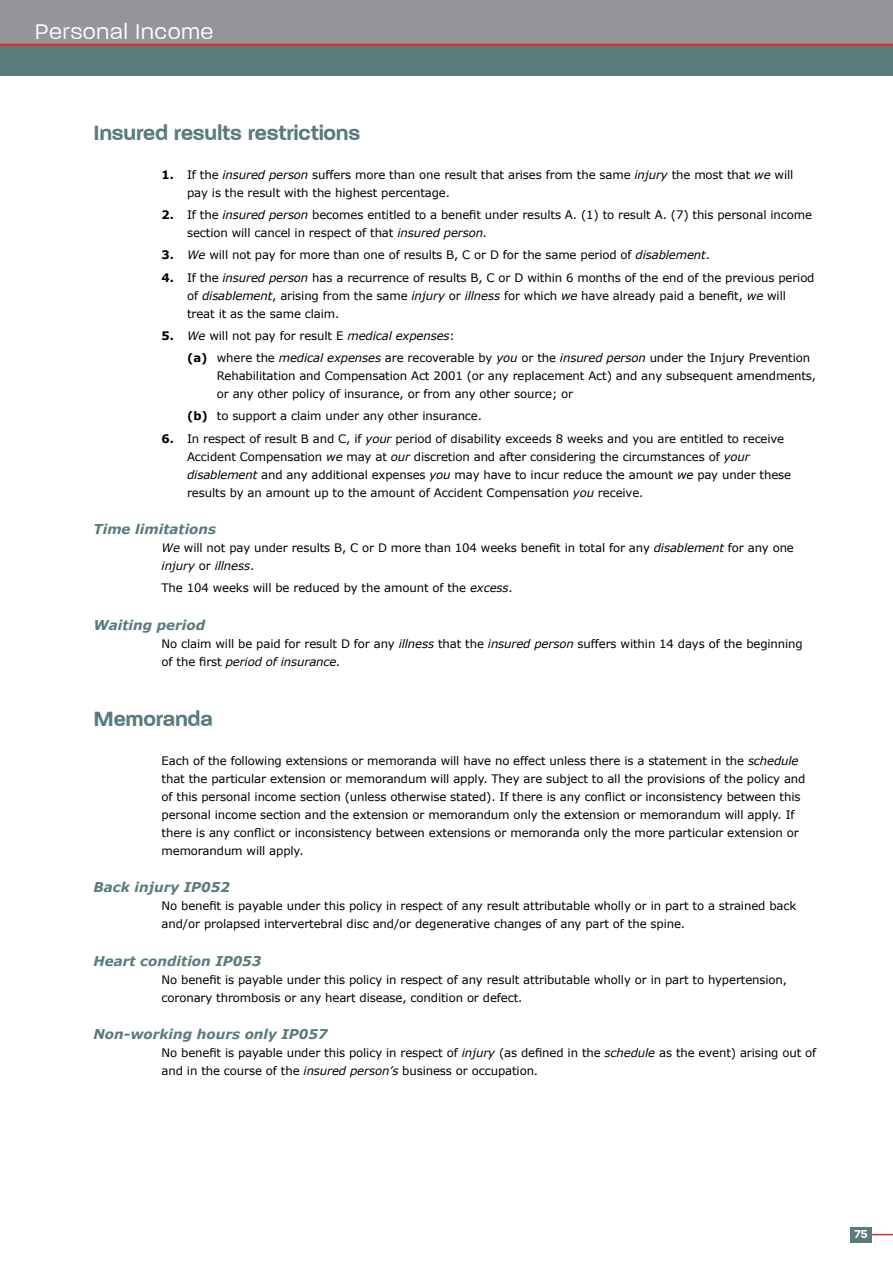
<style>
.page{position:relative;width:893px;height:1263px;background:#fff}
.page>*{position:absolute;margin:0;border:0;box-sizing:border-box;transform-origin:0 0}
.t1{font:300 24.75px "V Paralucent";letter-spacing:.04em;color:#fff}
.t2{font:600 24px "V Paralucent";letter-spacing:-.01em;color:#597b7c}
.t3{font:italic 700 13.5px "Verdana";color:#597b7c}
.t4{font:600 13.5px "V Paralucent";color:#fff}
.t5{font:11.7px/18px "Verdana";letter-spacing:-.01em;color:#000}
.s1{font-weight:700}
.s2{font-style:italic}
</style>
<div class="page">
<div style="left:0;top:0;width:893px;height:45px;background:#939598"></div>
<svg style="left:872px;top:1234px;width:21px;height:1px"></svg>
<div style="left:850px;top:1227px;width:22px;height:15px;background:#597b7c"></div>
<div style="left:0;top:45px;width:893px;height:30px;background:#597b7c"></div>
<hr style="left:0;top:44px;width:893px;height:2px;background:#e03128">
<h1 class="t1" style="left:35px;top:18px;width:179px">Personal Income</h1>
<h2 class="t2" style="left:94px;top:119px;width:268px">Insured results restrictions</h2>
<p class="t5" style="left:187px;top:165px;width:608px;text-indent:-26px"><span class="s1">1.</span> If the <span class="s2">insured person</span> suffers more than one result that arises from the same <span class="s2">injury</span> the most that <span class="s2">we</span> will pay is the result with the highest percentage.</p>
<p class="t5" style="left:187px;top:205px;width:626px;text-indent:-26px"><span class="s1">2.</span> If the <span class="s2">insured person</span> becomes entitled to a benefit under results A. (1) to result A. (7) this personal income section will cancel in respect of that <span class="s2">insured person.</span></p>
<p class="t5" style="left:162px;top:246px;width:550px"><span class="s1">3.</span> <span class="s2">We</span> will not pay for more than one of results B, C or D for the same period of <span class="s2">disablement</span>.</p>
<p class="t5" style="left:187px;top:268px;width:629px;text-indent:-26px"><span class="s1">4.</span> If the <span class="s2">insured person</span> has a recurrence of results B, C or D within 6 months of the end of the previous period of <span class="s2">disablement</span>, arising from the same <span class="s2">injury</span> or <span class="s2">illness</span> for which <span class="s2">we</span> have already paid a benefit, <span class="s2">we</span> will treat it as the same claim.</p>
<p class="t5" style="left:187px;top:324px;width:625px;line-height:22.2px;text-indent:-26px"><span class="s1">5.</span> <span class="s2">We</span> will not pay for result E <span class="s2">medical expenses</span>:<br><span class="s1">(a)</span> where the <span class="s2">medical expenses</span> are recoverable by <span class="s2">you</span> or the <span class="s2">insured person</span> under the Injury Prevention</p>
<p class="t5" style="left:217px;top:366px;width:601px">Rehabilitation and Compensation Act 2001 (or any replacement Act) and any subsequent amendments, or any other policy of insurance, or from any other source; or</p>
<p class="t5" style="left:187px;top:407px;width:296px"><span class="s1">(b)</span> to support a claim under any other insurance.</p>
<p class="t5" style="left:187px;top:429px;width:606px;text-indent:-26px"><span class="s1">6.</span> In respect of result B and C, if <span class="s2">your</span> period of disability exceeds 8 weeks and you are entitled to receive Accident Compensation <span class="s2">we</span> may at <span class="s2">our</span> discretion and after considering the circumstances of <span class="s2">your disablement</span> and any additional expenses <span class="s2">you</span> may have to incur reduce the amount <span class="s2">we</span> pay under these results by an amount up to the amount of Accident Compensation <span class="s2">you</span> receive.</p>
<p class="t3" style="left:94px;top:520px;width:124px">Time limitations</p>
<p class="t5" style="left:162px;top:538px;width:634px"><span class="s2">We</span> will not pay under results B, C or D more than 104 weeks benefit in total for any <span class="s2">disablement</span> for any one <span class="s2">injury</span> or <span class="s2">illness</span>.</p>
<p class="t5" style="left:162px;top:579px;width:353px">The 104 weeks will be reduced by the amount of the <span class="s2">excess</span>.</p>
<p class="t3" style="left:94px;top:616px;width:113px">Waiting period</p>
<p class="t5" style="left:162px;top:634px;width:643px">No claim will be paid for result D for any <span class="s2">illness</span> that the <span class="s2">insured person</span> suffers within 14 days of the beginning of the first <span class="s2">period of insurance.</span></p>
<h2 class="t2" style="left:94px;top:705px;width:121px">Memoranda</h2>
<p class="t5" style="left:162px;top:751px;width:645px">Each of the following extensions or memoranda will have no effect unless there is a statement in the <span class="s2">schedule </span>that the particular extension or memorandum will apply. They are subject to all the provisions of the policy and of this personal income section (unless otherwise stated). If there is any conflict or inconsistency between this personal income section and the extension or memorandum only the extension or memorandum will apply. If there is any conflict or inconsistency between extensions or memoranda only the more particular extension or memorandum will apply.</p>
<p class="t3" style="left:94px;top:879px;width:138px">Back injury IP052</p>
<p class="t5" style="left:162px;top:897px;width:636px">No benefit is payable under this policy in respect of any result attributable wholly or in part to a strained back and/or prolapsed intervertebral disc and/or degenerative changes of any part of the spine.</p>
<p class="t3" style="left:94px;top:952px;width:169px">Heart condition IP053</p>
<p class="t5" style="left:162px;top:970px;width:627px">No benefit is payable under this policy in respect of any result attributable wholly or in part to hypertension, coronary thrombosis or any heart disease, condition or defect.</p>
<p class="t3" style="left:94px;top:1026px;width:236px">Non-working hours only IP057</p>
<p class="t5" style="left:162px;top:1043px;width:656px">No benefit is payable under this policy in respect of <span class="s2">injury</span> (as defined in the <span class="s2">schedule</span> as the event) arising out of and in the course of the <span class="s2">insured person’s</span> business or occupation.</p>
<p class="t4" style="left:855px;top:1227px;width:15px">75</p>
</div>
